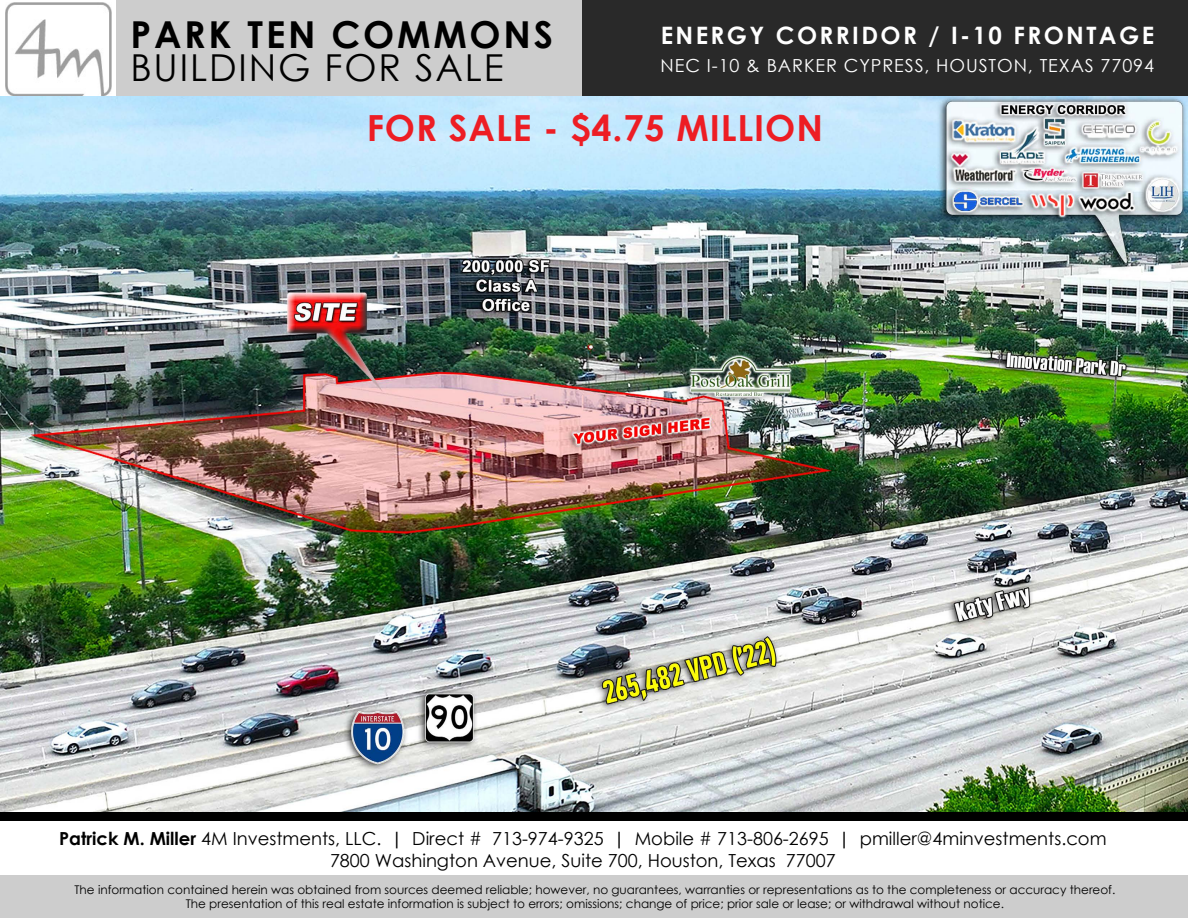
<style>
.page{position:relative;width:1188px;height:918px;background:#fff}
.page>*{position:absolute;margin:0;border:0;box-sizing:border-box;transform-origin:0 0}
.t1{font:37.2px "Century Gothic";letter-spacing:.05em;color:#000}
.t2{font:700 37.2px "Century Gothic";letter-spacing:.075em;color:#000}
.t3{font:700 36px "Century Gothic";letter-spacing:.025em;color:#ed1d24}
.t4{font:700 24px "Century Gothic";letter-spacing:.1em;color:#fff}
.t5{font:18px/21.6px "Century Gothic";color:#000;text-align:center}
.t6{font:18px "Century Gothic";letter-spacing:.05em;color:#fff}
.t7{font:12px/14.4px "Century Gothic";color:#000;text-align:center}
.s1{font-weight:700}
</style>
<div class="page">
<div style="left:116px;top:1px;width:1072px;height:96px;background:#cdcdcd"></div>
<div style="left:0;top:876px;width:1188px;height:42px;background:#cdcdcd"></div>
<div style="left:582px;top:1px;width:606px;height:96px;background:#292929"></div>
<div style="left:0;top:812px;width:1188px;height:9px;background:#000"></div>
<img style="left:6px;top:2px;width:105px;height:95px">
<img style="left:0;top:97px;width:1188px;height:715px">
<h1 class="t2" style="left:130px;top:6px;width:424px">PARK TEN COMMONS</h1>
<h1 class="t1" style="left:130px;top:42px;width:375px">BUILDING FOR SALE</h1>
<h3 class="t4" style="left:661px;top:17px;width:495px">ENERGY CORRIDOR / I-10 FRONTAGE</h3>
<h3 class="t6" style="left:661px;top:53px;width:495px">NEC I-10 &amp; BARKER CYPRESS, HOUSTON, TEXAS 77094</h3>
<h2 class="t3" style="left:367px;top:100px;width:458px">FOR SALE - $4.75 MILLION</h2>
<h3 class="t5" style="left:59px;top:828px;width:1049px"><span class="s1">Patrick M. Miller</span> 4M Investments, LLC. <span class="s1">|</span> Direct # 713-974-9325 <span class="s1">|</span> Mobile # 713-806-2695 <span class="s1">|</span> pmiller@4minvestments.com<br>7800 Washington Avenue, Suite 700, Houston, Texas 77007</h3>
<p class="t7" style="left:74px;top:882px;width:1042px">The information contained herein was obtained from sources deemed reliable; however, no guarantees, warranties or representations as to the completeness or accuracy thereof.<br>The presentation of this real estate information is subject to errors; omissions; change of price; prior sale or lease; or withdrawal without notice.</p>
</div>
